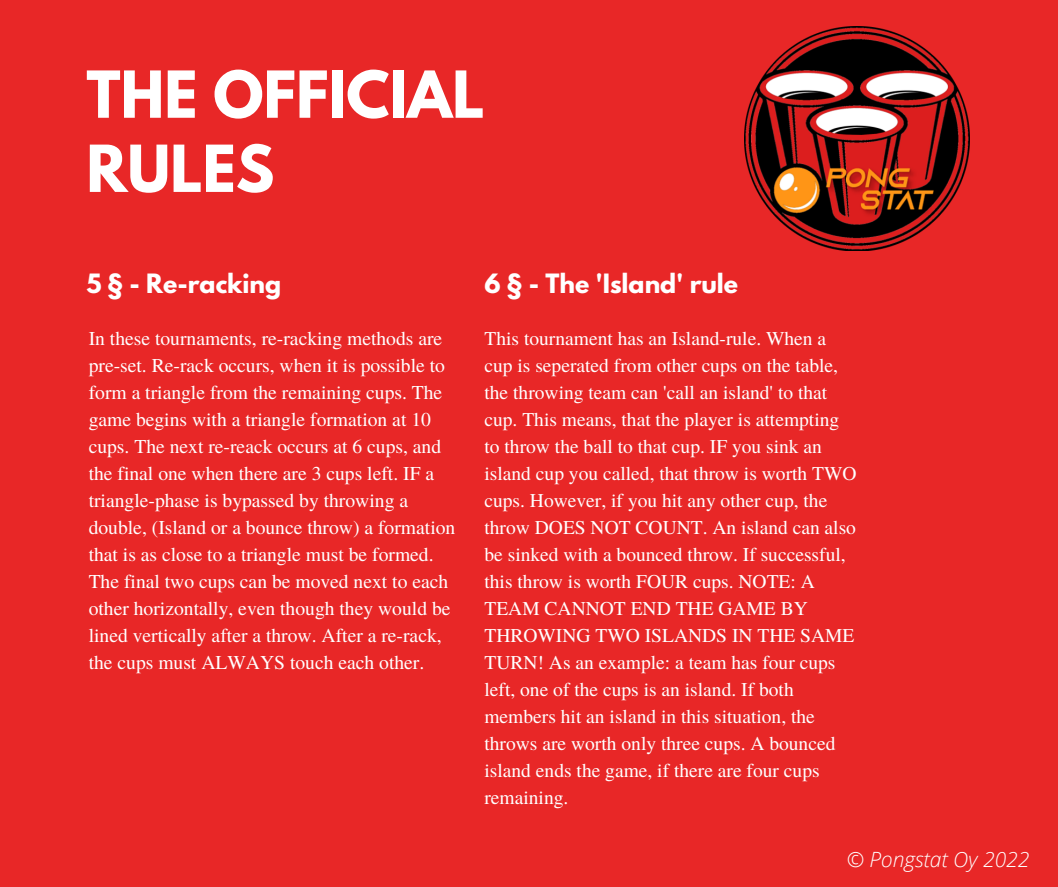
<style>
.page{position:relative;width:1058px;height:887px;background:#fff}
.page>*{position:absolute;margin:0;border:0;box-sizing:border-box;transform-origin:0 0}
.t1{font:700 57.3px/74.1px "League Spartan";color:#fff}
.t2{font:700 23.55px "League Spartan";color:#fff}
.t3{font:italic 300 21px "Open Sans";color:#fff}
.t4{font:19.65px/27px "Te X Gyre Termes";color:#fff}
.t5{font:19.5px/27px "Te X Gyre Termes";color:#fff}
</style>
<div class="page">
<div style="left:0;top:0;width:1058px;height:886px;background:#e82727"></div>
<img style="left:744px;top:27px;width:225px;height:224px">
<h1 class="t1" style="left:86px;top:65px;width:400px">THE OFFICIAL<br>RULES</h1>
<p class="t2" style="left:86px;top:271px;width:196px">5 § - Re-racking</p>
<p class="t4" style="left:89px;top:324px;width:368px">In these tournaments, re-racking methods are pre-set. Re-rack occurs, when it is possible to form a triangle from the remaining cups. The game begins with a triangle formation at 10 cups. The next re-reack occurs at 6 cups, and the final one when there are 3 cups left. IF a triangle-phase is bypassed by throwing a double, (Island or a bounce throw) a formation that is as close to a triangle must be formed.<br>The final two cups can be moved next to each other horizontally, even though they would be lined vertically after a throw. After a re-rack, the cups must ALWAYS touch each other.</p>
<p class="t2" style="left:484px;top:271px;width:255px">6 § - The 'Island' rule</p>
<p class="t5" style="left:484px;top:324px;width:373px">This tournament has an Island-rule. When a cup is seperated from other cups on the table, the throwing team can 'call an island' to that cup. This means, that the player is attempting to throw the ball to that cup. IF you sink an island cup you called, that throw is worth TWO cups. However, if you hit any other cup, the throw DOES NOT COUNT. An island can also be sinked with a bounced throw. If successful, this throw is worth FOUR cups. NOTE: A TEAM CANNOT END THE GAME BY THROWING TWO ISLANDS IN THE SAME TURN! As an example: a team has four cups left, one of the cups is an island. If both members hit an island in this situation, the throws are worth only three cups. A bounced island ends the game, if there are four cups remaining.</p>
<p class="t3" style="left:846px;top:844px;width:184px">© Pongstat Oy 2022</p>
</div>
